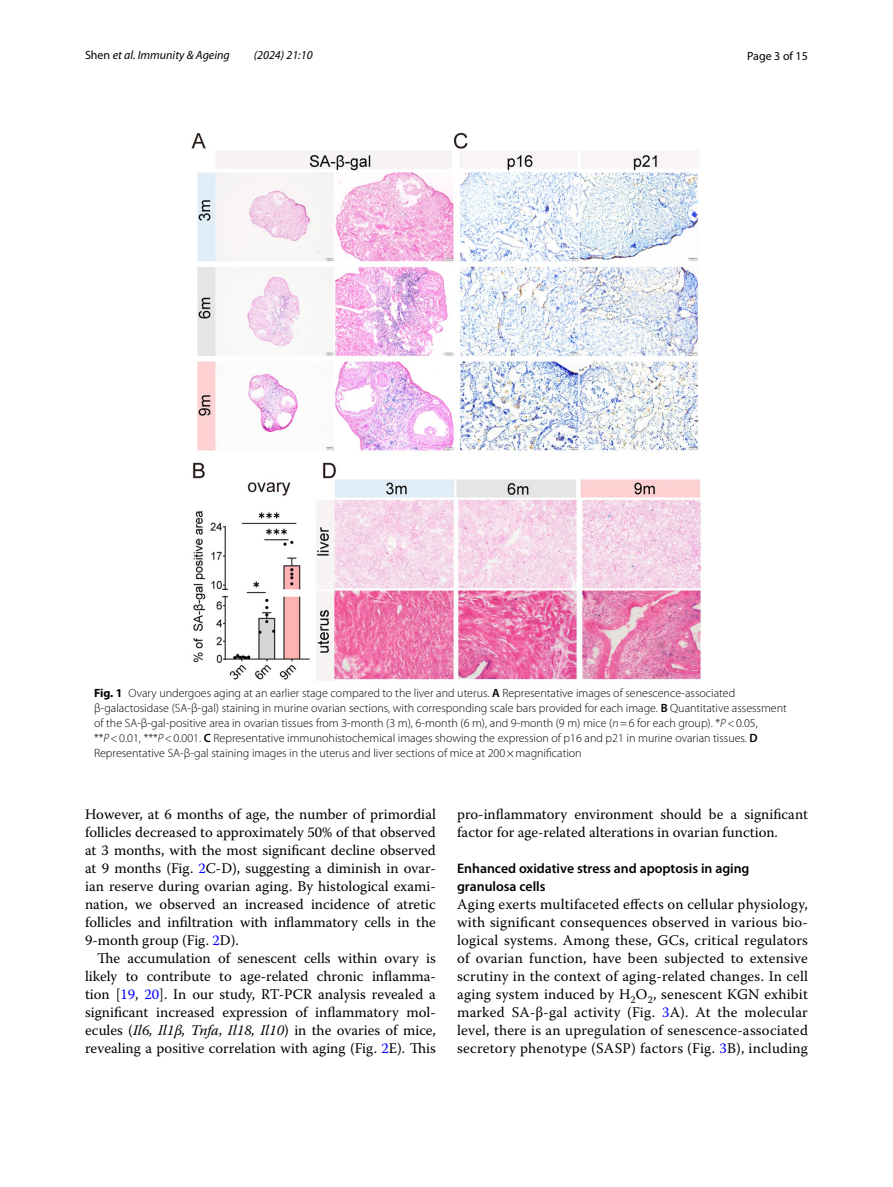
<style>
.page{position:relative;width:893px;height:1187px;background:#fff}
.page>*{position:absolute;margin:0;border:0;box-sizing:border-box;transform-origin:0 0}
.t1{font:14.7px/18px "Warnock Pro";color:#000;text-align:justify}
.t2{font:600 13.8px/18px "Myriad Pro";color:#000}
.t3{font:300 12px/15px "Myriad Pro";color:#000}
.t4{font:italic 12px "Myriad Pro";color:#000}
.t5{font:12px "Myriad Pro";color:#000}
.s1{font-style:normal}
.s2{font-weight:700}
.s3{font-weight:600}
.s4{font-style:italic}
.s5{color:#00f}
</style>
<div class="page">
<img style="left:191px;top:133px;width:511px;height:548px">
<p class="t4" style="left:85px;top:48px;width:146px"><span class="s1">Shen</span> et al. Immunity &amp; Ageing</p>
<p class="t4" style="left:254px;top:48px;width:60px">(2024) 21:10</p>
<p class="t5" style="left:747px;top:48px;width:62px">Page 3 of 15</p>
<p class="t3" style="left:94px;top:685px;width:694px"><span class="s2">Fig. 1</span> Ovary undergoes aging at an earlier stage compared to the liver and uterus. <span class="s3">A</span> Representative images of senescence-associated β-galactosidase (SA-β-gal) staining in murine ovarian sections, with corresponding scale bars provided for each image. <span class="s3">B</span> Quantitative assessment of the SA-β-gal-positive area in ovarian tissues from 3-month (3 m), 6-month (6 m), and 9-month (9 m) mice (<span class="s4">n</span>=6 for each group). *<span class="s4">P</span>&lt;0.05, **<span class="s4">P</span>&lt;0.01, ***<span class="s4">P</span>&lt;0.001. <span class="s3">C</span> Representative immunohistochemical images showing the expression of p16 and p21 in murine ovarian tissues. <span class="s3">D </span>Representative SA-β-gal staining images in the uterus and liver sections of mice at 200×magnification</p>
<p class="t1" style="left:85px;top:804px;width:352px">However, at 6 months of age, the number of primordial follicles decreased to approximately 50% of that observed at 3 months, with the most significant decline observed at 9 months (Fig. <span class="s5">2</span>C-D), suggesting a diminish in ovar&shy;ian reserve during ovarian aging. By histological exami&shy;nation, we observed an increased incidence of atretic follicles and infiltration with inflammatory cells in the 9-month group (Fig. <span class="s5">2</span>D).</p>
<p class="t1" style="left:85px;top:948px;width:352px;text-indent:12px">The accumulation of senescent cells within ovary is likely to contribute to age-related chronic inflamma&shy;tion [<span class="s5">19</span>, <span class="s5">20</span>]. In our study, RT-PCR analysis revealed a significant increased expression of inflammatory mol&shy;ecules (<span class="s4">Il6, Il1β, Tnfa, Il18, Il10</span>) in the ovaries of mice, revealing a positive correlation with aging (Fig. <span class="s5">2</span>E). This</p>
<p class="t1" style="left:457px;top:804px;width:352px">pro-inflammatory environment should be a significant factor for age-related alterations in ovarian function.</p>
<p class="t2" style="left:457px;top:859px;width:294px">Enhanced oxidative stress and apoptosis in aging granulosa cells</p>
<p class="t1" style="left:457px;top:894px;width:352px">Aging exerts multifaceted effects on cellular physiology, with significant consequences observed in various bio&shy;logical systems. Among these, GCs, critical regulators of ovarian function, have been subjected to extensive scrutiny in the context of aging-related changes. In cell aging system induced by H<sub>2</sub>O<sub>2</sub>, senescent KGN exhibit marked SA-β-gal activity (Fig. <span class="s5">3</span>A). At the molecular level, there is an upregulation of senescence-associated secretory phenotype (SASP) factors (Fig. <span class="s5">3</span>B), including</p>
</div>
